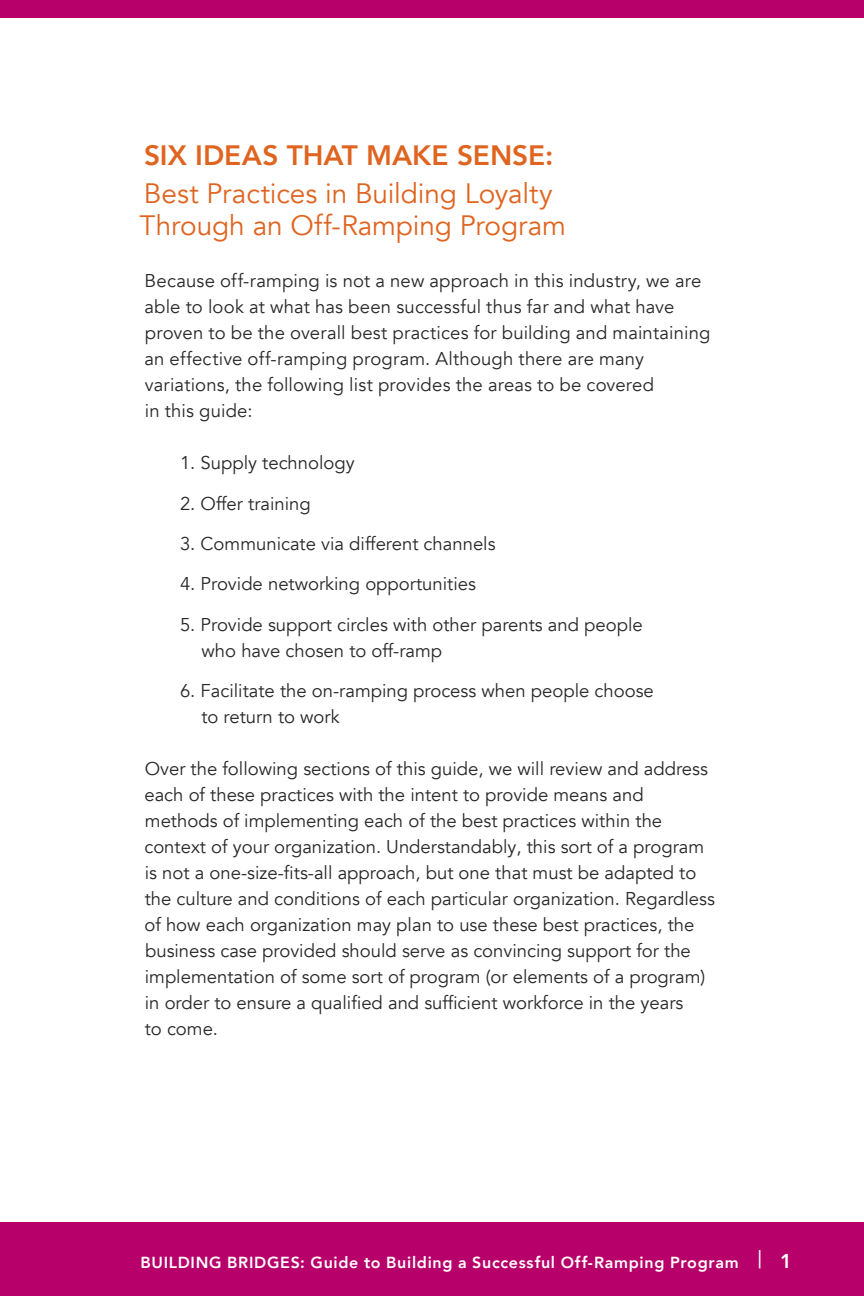
<style>
.page{position:relative;width:864px;height:1296px;background:#fff}
.page>*{position:absolute;margin:0;border:0;box-sizing:border-box;transform-origin:0 0}
.t1{font:28px/32px "Avenir LT Com";letter-spacing:-.005em;color:#df6420}
.t2{font:800 28px "Avenir LT Com";color:#df6420}
.t3{font:18.4px/26px "Avenir LT Com";color:#292829}
.t4{font:800 16px "Avenir LT Com";letter-spacing:.045em;color:#fff}
.s1{font-weight:400;font-size:24px}
.s2{font-size:20px}
</style>
<div class="page">
<div style="left:0;top:1222px;width:864px;height:74px;background:#b7006a"></div>
<div style="left:0;top:0;width:864px;height:18px;background:#b7006a"></div>
<h1 class="t2" style="left:144px;top:139px;width:79px">Six Ideas</h1>
<h1 class="t2" style="left:287px;top:139px;width:268px">That Make Sense:</h1>
<h1 class="t1" style="left:140px;top:178px;width:428px">Best Practices in Building Loyalty<br>Through an Off-Ramping Program</h1>
<p class="t3" style="left:144px;top:268px;width:568px">Because off-ramping is not a new approach in this industry, we are able to look at what has been successful thus far and what have proven to be the overall best practices for building and maintaining an effective off-ramping program. Although there are many variations, the following list provides the areas to be covered<br>in this guide:</p>
<p class="t3" style="left:180px;top:450px;width:176px">1. Supply technology</p>
<p class="t3" style="left:180px;top:491px;width:132px">2. Offer training</p>
<p class="t3" style="left:180px;top:531px;width:317px">3. Communicate via different channels</p>
<p class="t3" style="left:180px;top:571px;width:297px">4. Provide networking opportunities</p>
<p class="t3" style="left:202px;top:612px;width:443px;text-indent:-22px">5. Provide support circles with other parents and people who have chosen to off-ramp</p>
<p class="t3" style="left:201px;top:678px;width:454px;text-indent:-21px">6. Facilitate the on-ramping process when people choose to return to work</p>
<p class="t3" style="left:144px;top:756px;width:572px">Over the following sections of this guide, we will review and address each of these practices with the intent to provide means and methods of implementing each of the best practices within the context of your organization. Understandably, this sort of a program is not a one-size-fits-all approach, but one that must be adapted to the culture and conditions of each particular organization. Regardless of how each organization may plan to use these best practices, the business case provided should serve as convincing support for the implementation of some sort of program (or elements of a program) in order to ensure a qualified and sufficient workforce in the years<br>to come.</p>
<p class="t4" style="left:141px;top:1253px;width:32px">Buildi</p>
<p class="t4" style="left:196px;top:1253px;width:53px">ng Brid</p>
<p class="t4" style="left:267px;top:1253px;width:526px">ges: Guide to Building a Successful Off-Ramping Program <span class="s1">|</span> <span class="s2">1</span></p>
</div>
